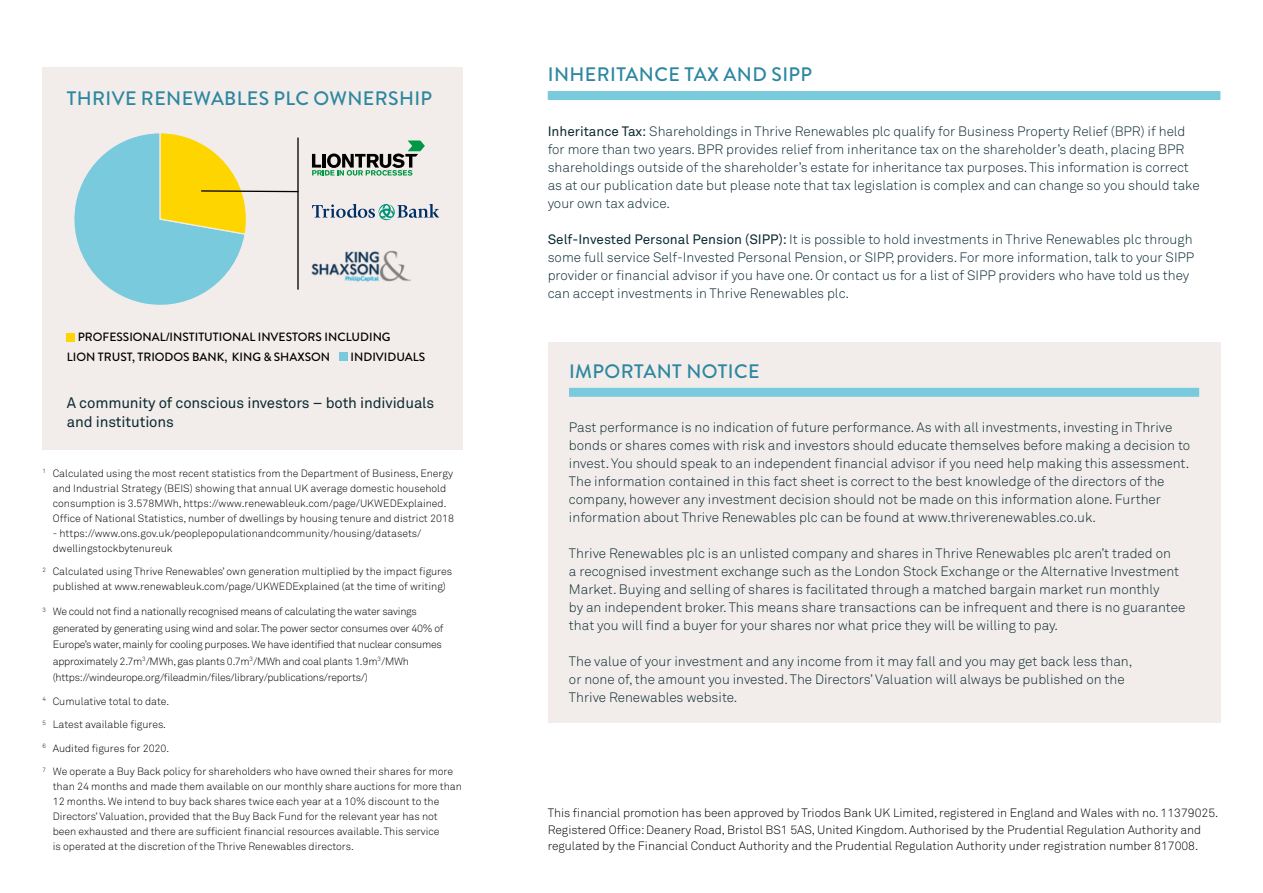
<style>
.page{position:relative;width:1263px;height:893px;background:#fff}
.page>*{position:absolute;margin:0;border:0;box-sizing:border-box;transform-origin:0 0}
.t1{font:500 19.5px "Brandon Grotesque";letter-spacing:.02em;color:#2d87a0}
.t2{font:15px/19.5px "Akkurat Pro";letter-spacing:-.01em;color:#0b2a32}
.t3{font:13.5px/18px "Akkurat Light Pro";color:#0b2a32}
.t4{font:12px/16.5px "Akkurat Light Pro";color:#000}
.t5{font:500 12px/19.5px "Brandon Grotesque";color:#000}
.t6{font:10.5px/15px "Akkurat Light Pro";color:#000}
.t7{font:10.5px/16.5px "Akkurat Light Pro";letter-spacing:-.02em;color:#000}
.s1{font-family:"Akkurat Pro"}
</style>
<div class="page">
<div style="left:43px;top:67px;width:420px;height:383px;background:#f2edea"></div>
<div style="left:548px;top:91px;width:672px;height:9px;background:#79cadc"></div>
<div style="left:548px;top:343px;width:672px;height:380px;background:#f2edea"></div>
<div style="left:569px;top:388px;width:630px;height:9px;background:#79cadc"></div>
<div style="left:67px;top:333px;width:8px;height:8px;background:#ffd500"></div>
<div style="left:340px;top:352px;width:8px;height:9px;background:#79cadc"></div>
<svg style="left:74px;top:133px;width:225px;height:172px"></svg>
<svg style="left:312px;top:140px;width:113px;height:36px"></svg>
<hr style="left:297px;top:138px;width:2px;height:151px;background:#000">
<svg style="left:312px;top:204px;width:127px;height:16px"></svg>
<img style="left:312px;top:250px;width:99px;height:31px">
<h1 class="t1" style="left:67px;top:85px;width:367px">THRIVE RENEWABLES PLC OWNERSHIP</h1>
<p class="t5" style="left:67px;top:328px;width:325px;text-indent:11px">PROFESSIONAL/INSTITUTIONAL INVESTORS INCLUDING<br>LION TRUST, TRIODOS BANK, KING &amp; SHAXSON</p>
<p class="t5" style="left:351px;top:347px;width:76px">INDIVIDUALS</p>
<p class="t2" style="left:67px;top:393px;width:369px">A community of conscious investors – both individuals and institutions</p>
<p class="t6" style="left:53px;top:466px;width:403px;text-indent:-10px"><sup>1</sup> Calculated using the most recent statistics from the Department of Business, Energy and Industrial Strategy (BEIS) showing that annual UK average domestic household consumption is 3.578MWh, https://www.renewableuk.com/page/UKWEDExplained.<br>Office of National Statistics, number of dwellings by housing tenure and district 2018</p>
<p class="t6" style="left:53px;top:526px;width:370px">- https://www.ons.gov.uk/peoplepopulationandcommunity/housing/datasets/ dwellingstockbytenureuk</p>
<p class="t6" style="left:43px;top:564px;width:411px;text-align:center"><sup>2</sup> Calculated using Thrive Renewables’ own generation multiplied by the impact figures published at www.renewableuk.com/page/UKWEDExplained (at the time of writing)</p>
<p class="t7" style="left:53px;top:604px;width:392px;text-indent:-10px"><sup>3</sup> We could not find a nationally recognised means of calculating the water savings generated by generating using wind and solar. The power sector consumes over 40% of Europe’s water, mainly for cooling purposes. We have identified that nuclear consumes approximately 2.7m<sup>3</sup>/MWh, gas plants 0.7m<sup>3</sup>/MWh and coal plants 1.9m<sup>3</sup>/MWh (https://windeurope.org/fileadmin/files/library/publications/reports/)</p>
<p class="t6" style="left:43px;top:694px;width:128px"><sup>4</sup> Cumulative total to date.</p>
<p class="t6" style="left:43px;top:717px;width:125px"><sup>5</sup> Latest available figures.</p>
<p class="t6" style="left:43px;top:741px;width:128px"><sup>6</sup> Audited figures for 2020.</p>
<p class="t6" style="left:53px;top:764px;width:411px;text-indent:-10px"><sup>7</sup> We operate a Buy Back policy for shareholders who have owned their shares for more than 24 months and made them available on our monthly share auctions for more than 12 months. We intend to buy back shares twice each year at a 10% discount to the Directors’ Valuation, provided that the Buy Back Fund for the relevant year has not been exhausted and there are sufficient financial resources available. This service<br>is operated at the discretion of the Thrive Renewables directors.</p>
<h1 class="t1" style="left:548px;top:61px;width:266px">INHERITANCE TAX AND SIPP</h1>
<p class="t3" style="left:548px;top:123px;width:653px"><span class="s1">Inheritance Tax:</span> Shareholdings in Thrive Renewables plc qualify for Business Property Relief (BPR) if held for more than two years. BPR provides relief from inheritance tax on the shareholder’s death, placing BPR shareholdings outside of the shareholder’s estate for inheritance tax purposes. This information is correct as at our publication date but please note that tax legislation is complex and can change so you should take your own tax advice.</p>
<p class="t3" style="left:548px;top:231px;width:648px"><span class="s1">Self-Invested Personal Pension (SIPP):</span> It is possible to hold investments in Thrive Renewables plc through some full service Self-Invested Personal Pension, or SIPP, providers. For more information, talk to your SIPP provider or financial advisor if you have one. Or contact us for a list of SIPP providers who have told us they can accept investments in Thrive Renewables plc.</p>
<h1 class="t1" style="left:569px;top:357px;width:192px">IMPORTANT NOTICE</h1>
<p class="t3" style="left:569px;top:418px;width:623px">Past performance is no indication of future performance. As with all investments, investing in Thrive bonds or shares comes with risk and investors should educate themselves before making a decision to invest. You should speak to an independent financial advisor if you need help making this assessment.<br>The information contained in this fact sheet is correct to the best knowledge of the directors of the company, however any investment decision should not be made on this information alone. Further information about Thrive Renewables plc can be found at www.thriverenewables.co.uk.</p>
<p class="t3" style="left:569px;top:544px;width:618px">Thrive Renewables plc is an unlisted company and shares in Thrive Renewables plc aren’t traded on<br>a recognised investment exchange such as the London Stock Exchange or the Alternative Investment Market. Buying and selling of shares is facilitated through a matched bargain market run monthly<br>by an independent broker. This means share transactions can be infrequent and there is no guarantee that you will find a buyer for your shares nor what price they will be willing to pay.</p>
<p class="t3" style="left:569px;top:652px;width:565px">The value of your investment and any income from it may fall and you may get back less than, or none of, the amount you invested. The Directors’ Valuation will always be published on the<br>Thrive Renewables website.</p>
<p class="t4" style="left:548px;top:805px;width:672px">This financial promotion has been approved by Triodos Bank UK Limited, registered in England and Wales with no. 11379025.<br>Registered Office: Deanery Road, Bristol BS1 5AS, United Kingdom. Authorised by the Prudential Regulation Authority and regulated by the Financial Conduct Authority and the Prudential Regulation Authority under registration number 817008.</p>
</div>
